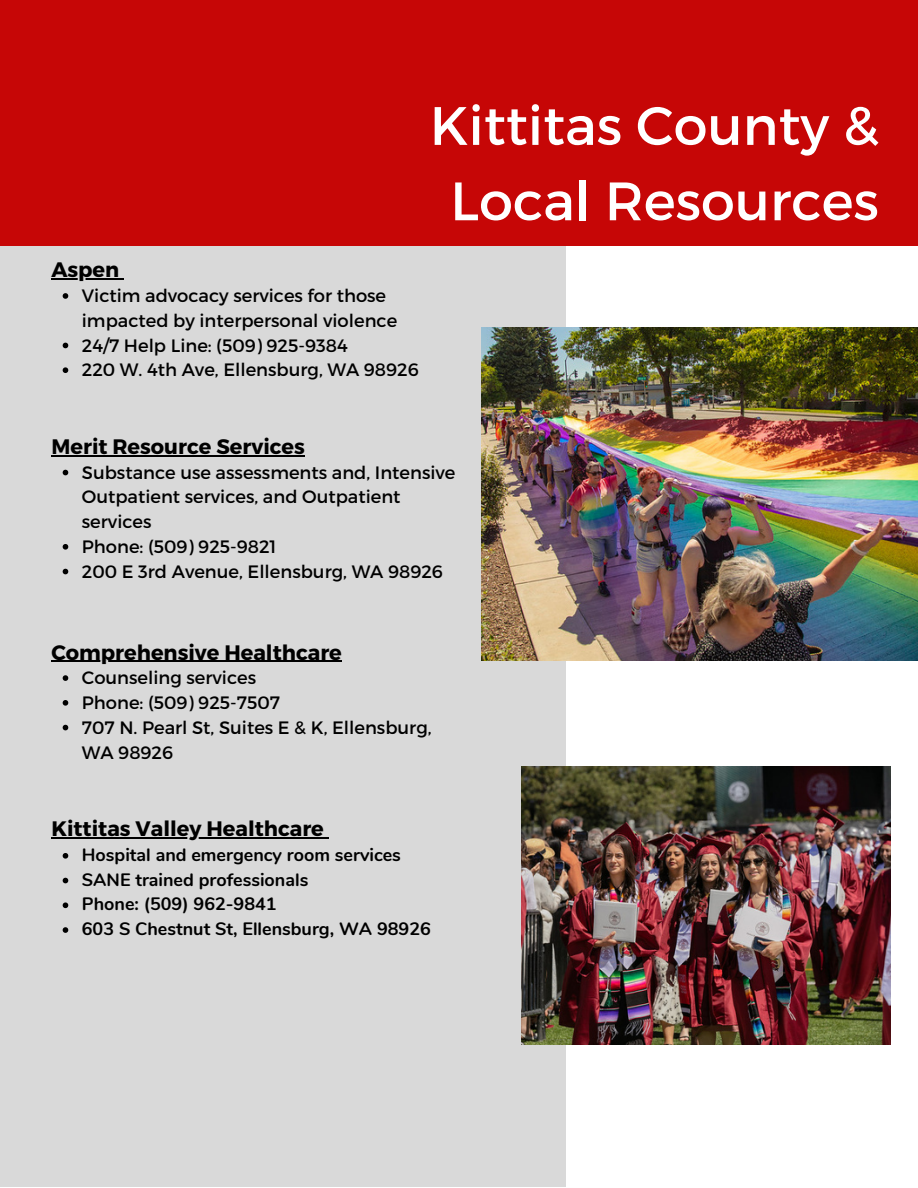
<style>
.page{position:relative;width:918px;height:1188px;background:#fff}
.page>*{position:absolute;margin:0;border:0;box-sizing:border-box;transform-origin:0 0}
.t1{font:54px/75.3px "Montserrat";color:#fff;text-align:center}
.t2{font:700 21px "Montserrat";color:#000}
.t3{font:18px/24.8px "Montserrat";color:#000}
.t4{font:700 18px/24.8px "Nunito";color:#000}
</style>
<div class="page">
<div style="left:0;top:241px;width:565px;height:946px;background:#d9d9d9"></div>
<div style="left:0;top:0;width:918px;height:245px;background:#c60606"></div>
<img style="left:481px;top:328px;width:437px;height:333px">
<hr style="left:51px;top:279px;width:68px;height:1px;background:#000">
<svg style="left:63px;top:293px;width:5px;height:6px"></svg>
<svg style="left:63px;top:343px;width:5px;height:5px"></svg>
<svg style="left:63px;top:367px;width:5px;height:6px"></svg>
<hr style="left:51px;top:837px;width:273px;height:1px;background:#000">
<svg style="left:63px;top:853px;width:5px;height:6px"></svg>
<svg style="left:63px;top:878px;width:5px;height:5px"></svg>
<svg style="left:63px;top:902px;width:5px;height:6px"></svg>
<svg style="left:63px;top:927px;width:5px;height:6px"></svg>
<hr style="left:51px;top:661px;width:291px;height:1px;background:#000">
<svg style="left:63px;top:675px;width:5px;height:6px"></svg>
<svg style="left:63px;top:700px;width:5px;height:6px"></svg>
<svg style="left:63px;top:725px;width:5px;height:5px"></svg>
<hr style="left:51px;top:455px;width:254px;height:1px;background:#000">
<svg style="left:63px;top:470px;width:5px;height:5px"></svg>
<svg style="left:63px;top:544px;width:5px;height:6px"></svg>
<svg style="left:63px;top:569px;width:5px;height:5px"></svg>
<img style="left:522px;top:766px;width:369px;height:278px">
<h1 class="t1" style="left:430px;top:85px;width:451px">Kittitas County &amp;<br>Local Resources</h1>
<p class="t2" style="left:51px;top:256px;width:69px">Aspen</p>
<p class="t3" style="left:82px;top:282px;width:338px">Victim advocacy services for those impacted by interpersonal violence 24/7 Help Line: (509) 925-9384<br>220 W. 4th Ave, Ellensburg, WA 98926</p>
<p class="t2" style="left:51px;top:433px;width:255px">Merit Resource Services</p>
<p class="t3" style="left:82px;top:459px;width:375px">Substance use assessments and, Intensive<br>Outpatient services, and Outpatient services<br>Phone: (509) 925-9821<br>200 E 3rd Avenue, Ellensburg, WA 98926</p>
<p class="t2" style="left:51px;top:638px;width:292px">Comprehensive Healthcare</p>
<p class="t3" style="left:82px;top:665px;width:351px">Counseling services<br>Phone: (509) 925-7507<br>707 N. Pearl St, Suites E &amp; K, Ellensburg,<br>WA 98926</p>
<p class="t2" style="left:51px;top:815px;width:274px">Kittitas Valley Healthcare</p>
<p class="t4" style="left:82px;top:843px;width:351px">Hospital and emergency room services<br>SANE trained professionals<br>Phone: (509) 962-9841<br>603 S Chestnut St, Ellensburg, WA 98926</p>
</div>
